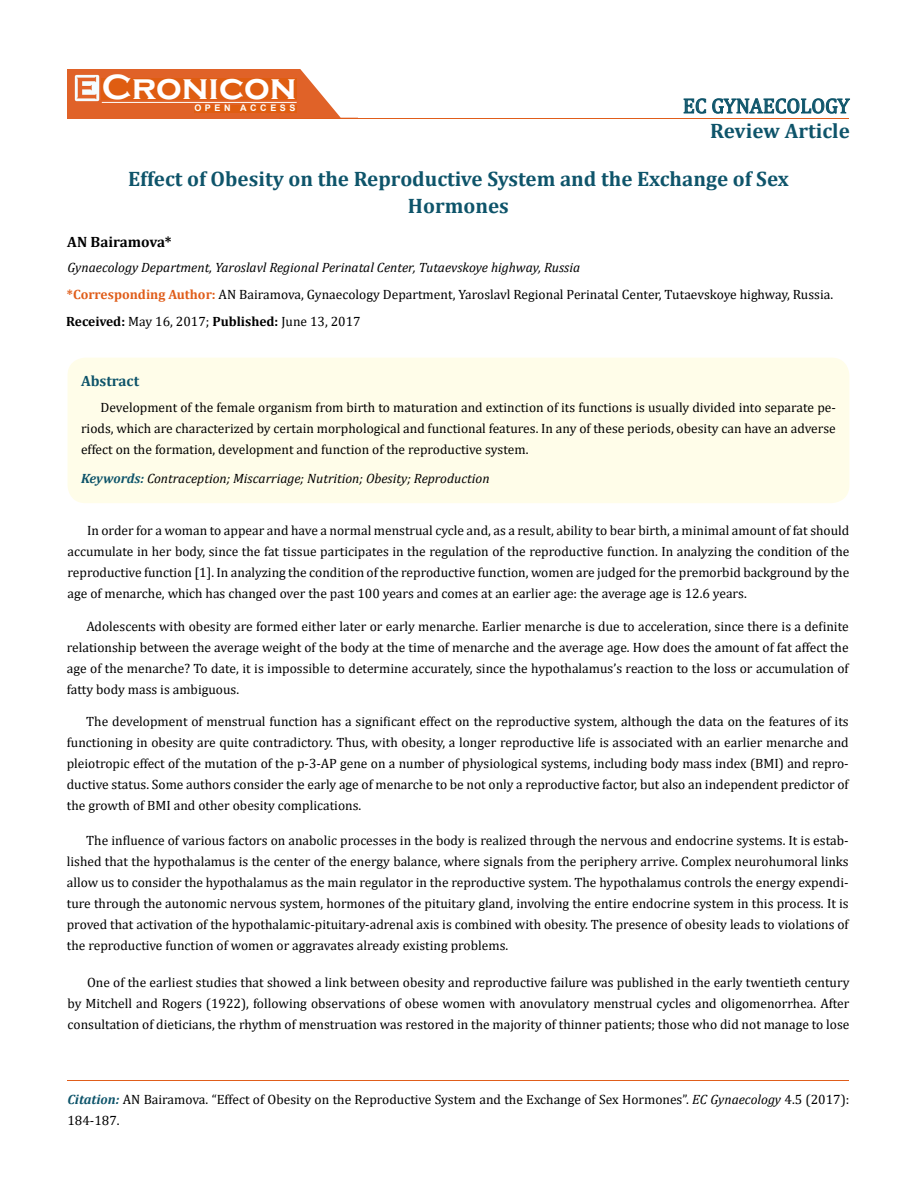
<style>
.page{position:relative;width:917px;height:1190px;background:#fff}
.page>*{position:absolute;margin:0;border:0;box-sizing:border-box;transform-origin:0 0}
.t1{font:700 36px "Copperplate Gothic";color:#fff}
.t2{font:700 21px/27px "Cambria";color:#0e546a;text-align:center}
.t3{font:21px "Cambria";color:#0e546a}
.t4{font:700 15px "Cambria";color:#000}
.t5{font:700 15px "Cambria";color:#0e546a}
.t6{font:13.5px/21px "Cambria";color:#000;text-align:justify}
.t7{font:italic 13.5px "Cambria";color:#000}
.t8{font:700 9px "Arial";letter-spacing:.4em;color:#fff}
.s1{font-style:italic}
.s2{font-weight:700;color:#e05d1a}
.s3{font-weight:700}
.s4{font-weight:700;color:#0e546a}
.s5{font-weight:700;font-style:italic;color:#0e546a}
</style>
<div class="page">
<div style="left:67px;top:70px;width:290px;height:49px;background:#e06228"></div>
<svg style="left:300px;top:69px;width:58px;height:49px"></svg>
<img style="left:75px;top:75px;width:24px;height:26px">
<div style="left:102px;top:79px;width:195px;height:21px;background:#df5d11"></div>
<div style="left:194px;top:105px;width:103px;height:7px;background:#df5d11"></div>
<svg style="left:683px;top:98px;width:167px;height:16px"></svg>
<hr style="left:102px;top:102px;width:194px;height:1px;background:#fff">
<hr style="left:279px;top:118px;width:569px;height:1px;background:#e05d1a">
<hr style="left:67px;top:1080px;width:782px;height:1px;background:#e05d1a">
<div style="left:67px;top:357px;width:782px;height:146px;background:#fffde9;border-radius:18px"></div>
<h1 class="t1" style="left:102px;top:68px;width:196px">Cronicon</h1>
<p class="t8" style="left:194px;top:102px;width:103px">OPEN ACCESS</p>
<h2 class="t3" style="left:682px;top:93px;width:168px">EC GYNAECOLOGY</h2>
<h2 class="t2" style="left:710px;top:116px;width:141px">Review Article</h2>
<h2 class="t2" style="left:128px;top:164px;width:662px">Effect of Obesity on the Reproductive System and the Exchange of Sex<br>Hormones</h2>
<p class="t4" style="left:67px;top:231px;width:106px">AN Bairamova*</p>
<p class="t6" style="left:67px;top:253px;width:767px;line-height:27.3px"><span class="s1">Gynaecology Department, Yaroslavl Regional Perinatal Center, Tutaevskoye highway, Russia<br></span><span class="s2">*Corresponding Author:</span> AN Bairamova, Gynaecology Department, Yaroslavl Regional Perinatal Center, Tutaevskoye highway, Russia.</p>
<p class="t6" style="left:66px;top:311px;width:296px"><span class="s3">Received:</span> May 16, 2017; <span class="s3">Published:</span> June 13, 2017</p>
<p class="t5" style="left:81px;top:370px;width:60px">Abstract</p>
<p class="t6" style="left:81px;top:396px;width:756px;text-indent:19px">Development of the female organism from birth to maturation and extinction of its functions is usually divided into separate pe&shy;riods, which are characterized by certain morphological and functional features. In any of these periods, obesity can have an adverse effect on the formation, development and function of the reproductive system.</p>
<p class="t7" style="left:81px;top:469px;width:410px"><span class="s4">Keywords:</span> Contraception; Miscarriage; Nutrition; Obesity; Reproduction</p>
<p class="t6" style="left:67px;top:519px;width:783px;text-indent:19px">In order for a woman to appear and have a normal menstrual cycle and, as a result, ability to bear birth, a minimal amount of fat should accumulate in her body, since the fat tissue participates in the regulation of the reproductive function. In analyzing the condition of the reproductive function [1]. In analyzing the condition of the reproductive function, women are judged for the premorbid background by the age of menarche, which has changed over the past 100 years and comes at an earlier age: the average age is 12.6 years.</p>
<p class="t6" style="left:67px;top:616px;width:783px;text-indent:19px">Adolescents with obesity are formed either later or early menarche. Earlier menarche is due to acceleration, since there is a definite relationship between the average weight of the body at the time of menarche and the average age. How does the amount of fat affect the age of the menarche? To date, it is impossible to determine accurately, since the hypothalamus’s reaction to the loss or accumulation of fatty body mass is ambiguous.</p>
<p class="t6" style="left:67px;top:711px;width:783px;text-indent:19px">The development of menstrual function has a significant effect on the reproductive system, although the data on the features of its functioning in obesity are quite contradictory. Thus, with obesity, a longer reproductive life is associated with an earlier menarche and pleiotropic effect of the mutation of the p-3-AP gene on a number of physiological systems, including body mass index (BMI) and repro&shy;ductive status. Some authors consider the early age of menarche to be not only a reproductive factor, but also an independent predictor of the growth of BMI and other obesity complications.</p>
<p class="t6" style="left:67px;top:829px;width:783px;text-indent:19px">The influence of various factors on anabolic processes in the body is realized through the nervous and endocrine systems. It is estab&shy;lished that the hypothalamus is the center of the energy balance, where signals from the periphery arrive. Complex neurohumoral links allow us to consider the hypothalamus as the main regulator in the reproductive system. The hypothalamus controls the energy expendi&shy;ture through the autonomic nervous system, hormones of the pituitary gland, involving the entire endocrine system in this process. It is proved that activation of the hypothalamic-pituitary-adrenal axis is combined with obesity. The presence of obesity leads to violations of the reproductive function of women or aggravates already existing problems.</p>
<p class="t6" style="left:68px;top:971px;width:783px;text-indent:19px">One of the earliest studies that showed a link between obesity and reproductive failure was published in the early twentieth century by Mitchell and Rogers (1922), following observations of obese women with anovulatory menstrual cycles and oligomenorrhea. After consultation of dieticians, the rhythm of menstruation was restored in the majority of thinner patients; those who did not manage to lose</p>
<p class="t6" style="left:67px;top:1088px;width:783px"><span class="s5">Citation:</span> AN Bairamova. “Effect of Obesity on the Reproductive System and the Exchange of Sex Hormones”. <span class="s1">EC Gynaecology</span> 4.5 (2017):<br>184-187.</p>
</div>
